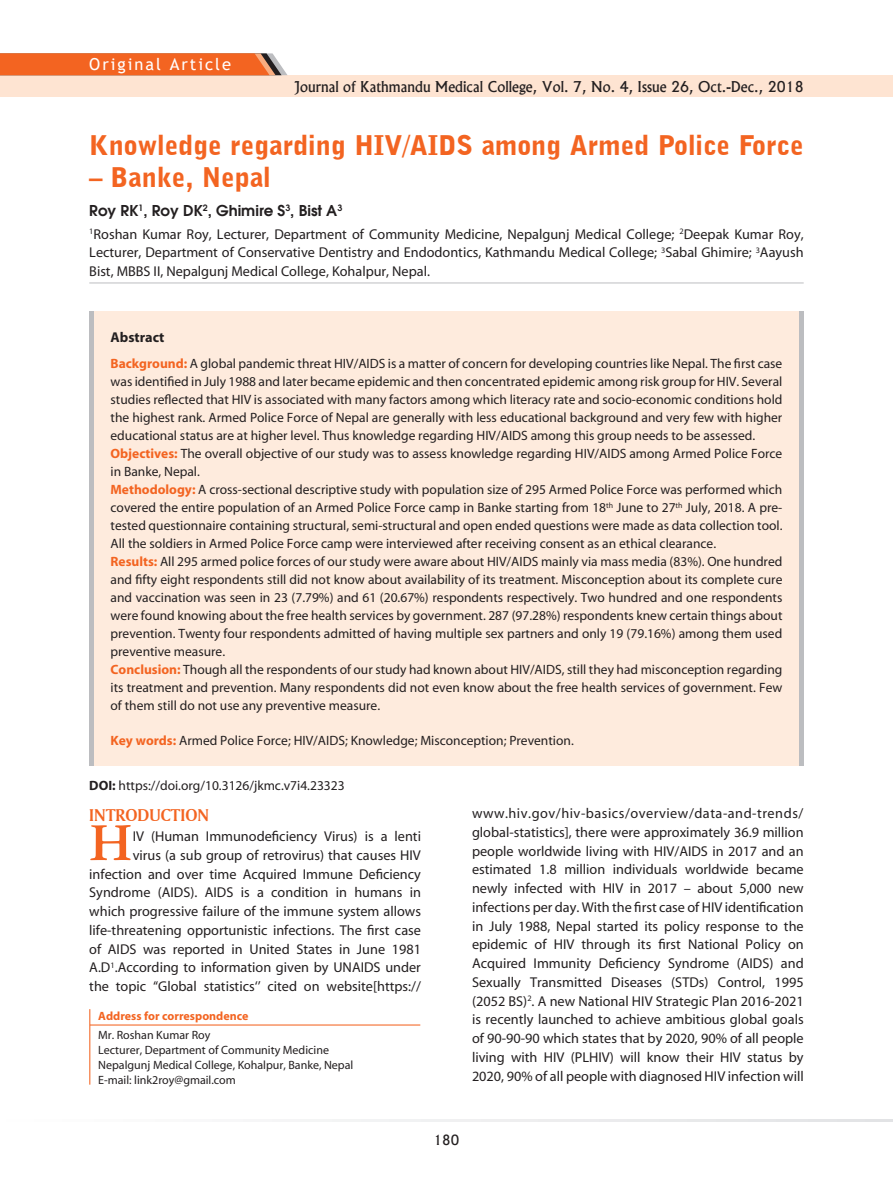
<style>
.page{position:relative;width:893px;height:1191px;background:#fff}
.page>*{position:absolute;margin:0;border:0;box-sizing:border-box;transform-origin:0 0}
.t1{font:700 56.55px "American Garamond BT";color:#f36421}
.t2{font:900 27px "Bell Gothic BT";color:#f36421}
.t3{font:18px "Amerigo BT Bold A";color:#f36421}
.t4{font:16.5px "Trebuchet MS";letter-spacing:.12em;color:#fff}
.t5{font:600 15px "Avant Garde";color:#231f20}
.t6{font:14.25px/18.8px "Myriad";color:#231f20;text-align:justify}
.t7{font:14.25px "Alaska";color:#231f20}
.t8{font:700 14.25px "Myriad";color:#231f20}
.t9{font:13.5px/18px "Myriad";color:#231f20}
.t10{font:13.5px "Alaska";color:#231f20}
.t11{font:12px/15px "Myriad";color:#231f20}
.t12{font:700 12px "Myriad";color:#f36421}
.s1{font-weight:700;color:#f36421}
.s2{font-weight:700}
</style>
<div class="page">
<div style="left:0;top:75px;width:893px;height:22px;background:#fee4d2"></div>
<svg style="left:0;top:53px;width:287px;height:22px;background:#ed6a2d"></svg>
<svg style="left:300px;top:1119px;width:592px;height:2px"></svg>
<div style="left:89px;top:311px;width:715px;height:454px;background:#feebdd"></div>
<div style="left:89px;top:311px;width:5px;height:454px;background:#bcbdc0"></div>
<div style="left:799px;top:311px;width:5px;height:454px;background:#bcbdc0"></div>
<hr style="left:89px;top:1009px;width:1px;height:75px;background:#f36421">
<hr style="left:90px;top:1024px;width:330px;height:1px;background:#f36421">
<hr style="left:89px;top:282px;width:715px;height:1px;background:#bcbdc0">
<p class="t4" style="left:89px;top:54px;width:143px">Original Article</p>
<p class="t7" style="left:294px;top:77px;width:511px">Journal of Kathmandu Medical College, Vol. 7, No. 4, Issue 26, Oct.-Dec., 2018</p>
<h2 class="t2" style="left:89px;top:128px;width:716px">Knowledge regarding HIV/AIDS among Armed Police Force</h2>
<h2 class="t2" style="left:89px;top:160px;width:183px">– Banke, Nepal</h2>
<p class="t5" style="left:89px;top:200px;width:254px">Roy RK<sup>1</sup>, Roy DK<sup>2</sup>, Ghimire S<sup>3</sup>, Bist A<sup>3</sup></p>
<p class="t6" style="left:89px;top:225px;width:716px"><sup>1</sup>Roshan Kumar Roy, Lecturer, Department of Community Medicine, Nepalgunj Medical College; <sup>2</sup>Deepak Kumar Roy, Lecturer, Department of Conservative Dentistry and Endodontics, Kathmandu Medical College; <sup>3</sup>Sabal Ghimire; <sup>3</sup>Aayush Bist, MBBS II, Nepalgunj Medical College, Kohalpur, Nepal.</p>
<p class="t8" style="left:111px;top:330px;width:55px">Abstract</p>
<p class="t9" style="left:111px;top:355px;width:673px"><span class="s1">Background:</span> A global pandemic threat HIV/AIDS is a matter of concern for developing countries like Nepal. The first case was identified in July 1988 and later became epidemic and then concentrated epidemic among risk group for HIV. Several studies reflected that HIV is associated with many factors among which literacy rate and socio-economic conditions hold the highest rank. Armed Police Force of Nepal are generally with less educational background and very few with higher educational status are at higher level. Thus knowledge regarding HIV/AIDS among this group needs to be assessed.<br><span class="s1">Objectives:</span> The overall objective of our study was to assess knowledge regarding HIV/AIDS among Armed Police Force in Banke, Nepal.<br><span class="s1">Methodology:</span> A cross-sectional descriptive study with population size of 295 Armed Police Force was performed which covered the entire population of an Armed Police Force camp in Banke starting from 18<sup>th</sup> June to 27<sup>th</sup> July, 2018. A pre&shy;tested questionnaire containing structural, semi-structural and open ended questions were made as data collection tool.<br>All the soldiers in Armed Police Force camp were interviewed after receiving consent as an ethical clearance.<br><span class="s1">Results:</span> All 295 armed police forces of our study were aware about HIV/AIDS mainly via mass media (83%). One hundred and fifty eight respondents still did not know about availability of its treatment. Misconception about its complete cure and vaccination was seen in 23 (7.79%) and 61 (20.67%) respondents respectively. Two hundred and one respondents were found knowing about the free health services by government. 287 (97.28%) respondents knew certain things about prevention. Twenty four respondents admitted of having multiple sex partners and only 19 (79.16%) among them used preventive measure.<br><span class="s1">Conclusion:</span> Though all the respondents of our study had known about HIV/AIDS, still they had misconception regarding its treatment and prevention. Many respondents did not even know about the free health services of government. Few of them still do not use any preventive measure.</p>
<p class="t9" style="left:111px;top:732px;width:465px"><span class="s1">Key words:</span> Armed Police Force; HIV/AIDS; Knowledge; Misconception; Prevention.</p>
<p class="t9" style="left:89px;top:777px;width:257px"><span class="s2">DOI:</span> https://doi.org/10.3126/jkmc.v7i4.23323</p>
<h3 class="t3" style="left:89px;top:804px;width:121px">INTRODUCTION</h3>
<h1 class="t1" style="left:89px;top:808px;width:45px">H</h1>
<p class="t6" style="left:89px;top:827px;width:333px;text-align:right">IV (Human Immunodeficiency Virus) is a lenti<br>virus (a sub group of retrovirus) that causes HIV infection and over time Acquired Immune Deficiency Syndrome (AIDS). AIDS is a condition in humans in which progressive failure of the immune system allows life-threatening opportunistic infections. The first case of AIDS was reported in United States in June 1981<br>A.D<sup>1</sup>.According to information given by UNAIDS under the topic “Global statistics‘’ cited on website[https://</p>
<p class="t12" style="left:98px;top:1010px;width:152px">Address for correspondence</p>
<p class="t11" style="left:98px;top:1028px;width:257px">Mr. Roshan Kumar Roy<br>Lecturer, Department of Community Medicine Nepalgunj Medical College, Kohalpur, Banke, Nepal E-mail: link2roy@gmail.com</p>
<p class="t6" style="left:472px;top:804px;width:333px">www.hiv.gov/hiv-basics/overview/data-and-trends/ global-statistics], there were approximately 36.9 million people worldwide living with HIV/AIDS in 2017 and an estimated 1.8 million individuals worldwide became newly infected with HIV in 2017 – about 5,000 new infections per day. With the first case of HIV identification in July 1988, Nepal started its policy response to the epidemic of HIV through its first National Policy on Acquired Immunity Deficiency Syndrome (AIDS) and Sexually Transmitted Diseases (STDs) Control, 1995 (2052 BS)<sup>2</sup>. A new National HIV Strategic Plan 2016-2021 is recently launched to achieve ambitious global goals of 90-90-90 which states that by 2020, 90% of all people living with HIV (PLHIV) will know their HIV status by 2020, 90% of all people with diagnosed HIV infection will</p>
<p class="t10" style="left:434px;top:1131px;width:27px">180</p>
</div>
